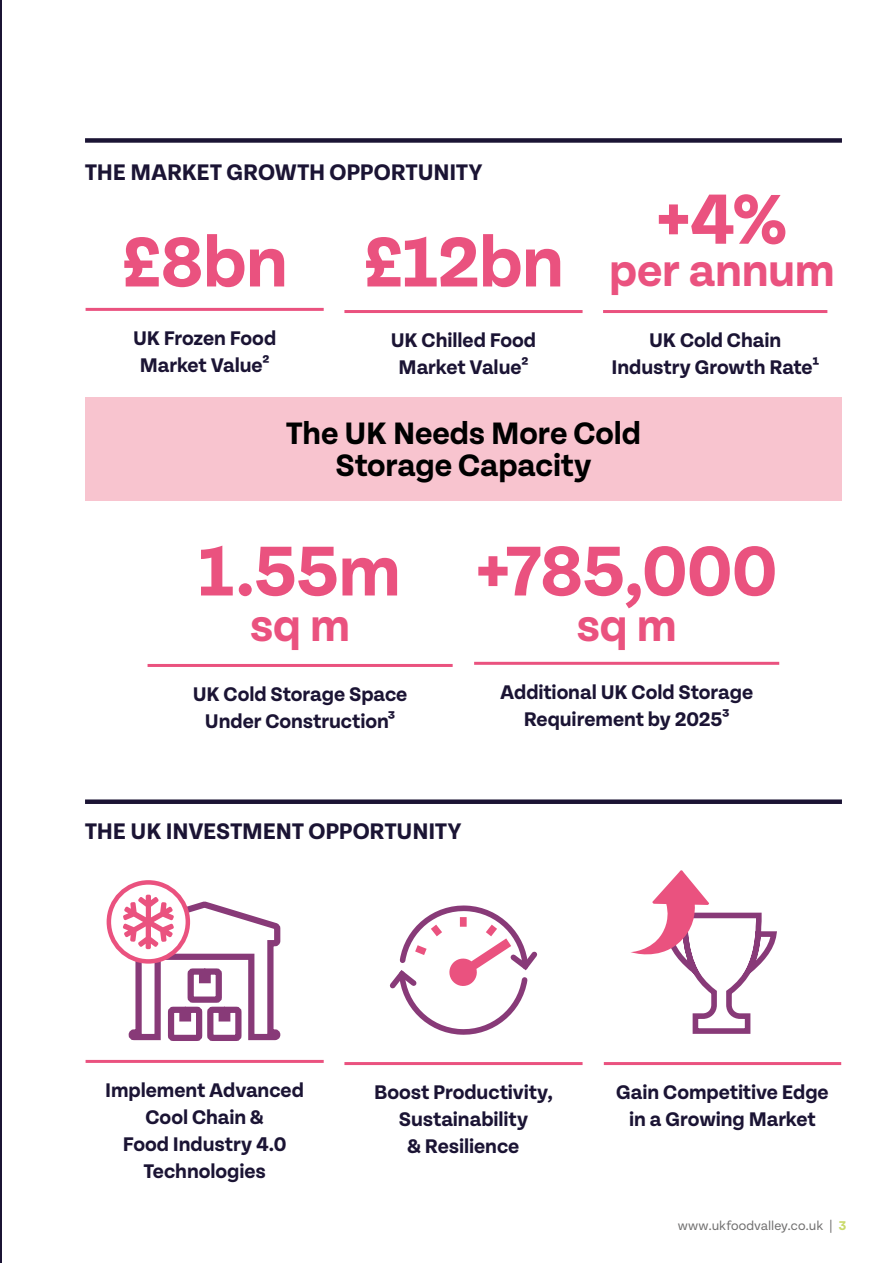
<style>
.page{position:relative;width:893px;height:1263px;background:#fff}
.page>*{position:absolute;margin:0;border:0;box-sizing:border-box;transform-origin:0 0}
.t1{font:700 75px "Tenon";letter-spacing:-.01em;color:#ea527f}
.t2{font:700 48px "Tenon";letter-spacing:-.01em;color:#ea527f}
.t3{font:700 33px/31.5px "Tenon";letter-spacing:-.005em;color:#000;text-align:center}
.t4{font:700 24px "Tenon";letter-spacing:-.01em;color:#1b1434}
.t5{font:700 21px/27px "Tenon";letter-spacing:-.005em;color:#1b1434;text-align:center}
.t6{font:13.5px "Tenon";color:#706f6f}
.s1{font-weight:700;color:#cada6b}
</style>
<div class="page">
<div style="left:86px;top:397px;width:756px;height:104px;background:#f8c4cf"></div>
<hr style="left:0;top:0;width:1px;height:1263px;background:#1b1434">
<hr style="left:86px;top:308px;width:238px;height:3px;background:#ea527f">
<hr style="left:344px;top:310px;width:239px;height:3px;background:#ea527f">
<hr style="left:603px;top:310px;width:224px;height:3px;background:#ea527f">
<hr style="left:148px;top:664px;width:305px;height:3px;background:#ea527f">
<hr style="left:474px;top:662px;width:305px;height:3px;background:#ea527f">
<hr style="left:86px;top:1060px;width:238px;height:3px;background:#ea527f">
<hr style="left:344px;top:1062px;width:239px;height:3px;background:#ea527f">
<hr style="left:604px;top:1062px;width:237px;height:3px;background:#ea527f">
<svg style="left:389px;top:905px;width:149px;height:130px"></svg>
<svg style="left:631px;top:870px;width:146px;height:164px"></svg>
<svg style="left:109px;top:882px;width:79px;height:79px"></svg>
<div style="left:107px;top:880px;width:83px;height:84px;border:4px solid #ea527f;border-radius:50%"></div>
<svg style="left:123px;top:895px;width:158px;height:146px"></svg>
<div style="left:85px;top:138px;width:757px;height:5px;background:#1b1434"></div>
<div style="left:85px;top:799px;width:757px;height:5px;background:#1b1434"></div>
<p class="t4" style="left:85px;top:159px;width:399px">THE MARKET GROWTH OPPORTUNITY</p>
<h1 class="t1" style="left:121px;top:222px;width:444px">£8bn £12bn</h1>
<h1 class="t1" style="left:656px;top:179px;width:133px">+4%</h1>
<h2 class="t2" style="left:609px;top:245px;width:227px">per annum</h2>
<p class="t5" style="left:133px;top:325px;width:145px">UK Frozen Food<br>Market Value2</p>
<p class="t5" style="left:391px;top:327px;width:147px">UK Chilled Food<br>Market Value2</p>
<p class="t5" style="left:612px;top:327px;width:209px">UK Cold Chain<br>Industry Growth Rate1</p>
<h3 class="t3" style="left:286px;top:419px;width:357px">The UK Needs More Cold<br>Storage Capacity</h3>
<h1 class="t1" style="left:199px;top:531px;width:203px">1.55m</h1>
<h2 class="t2" style="left:250px;top:599px;width:102px">sq m</h2>
<h1 class="t1" style="left:476px;top:531px;width:303px">+785,000</h1>
<h2 class="t2" style="left:577px;top:599px;width:102px">sq m</h2>
<p class="t5" style="left:193px;top:681px;width:216px">UK Cold Storage Space<br>Under Construction3</p>
<p class="t5" style="left:500px;top:679px;width:254px">Additional UK Cold Storage<br>Requirement by 20253</p>
<p class="t4" style="left:85px;top:818px;width:378px">THE UK INVESTMENT OPPORTUNITY</p>
<p class="t5" style="left:105px;top:1077px;width:200px">Implement Advanced<br>Cool Chain &amp;<br>Food Industry 4.0<br>Technologies</p>
<p class="t5" style="left:374px;top:1079px;width:180px">Boost Productivity,<br>Sustainability<br>&amp; Resilience</p>
<p class="t5" style="left:616px;top:1079px;width:214px">Gain Competitive Edge in a Growing Market</p>
<p class="t6" style="left:678px;top:1218px;width:170px">www.ukfoodvalley.co.uk | <span class="s1">3</span></p>
</div>
